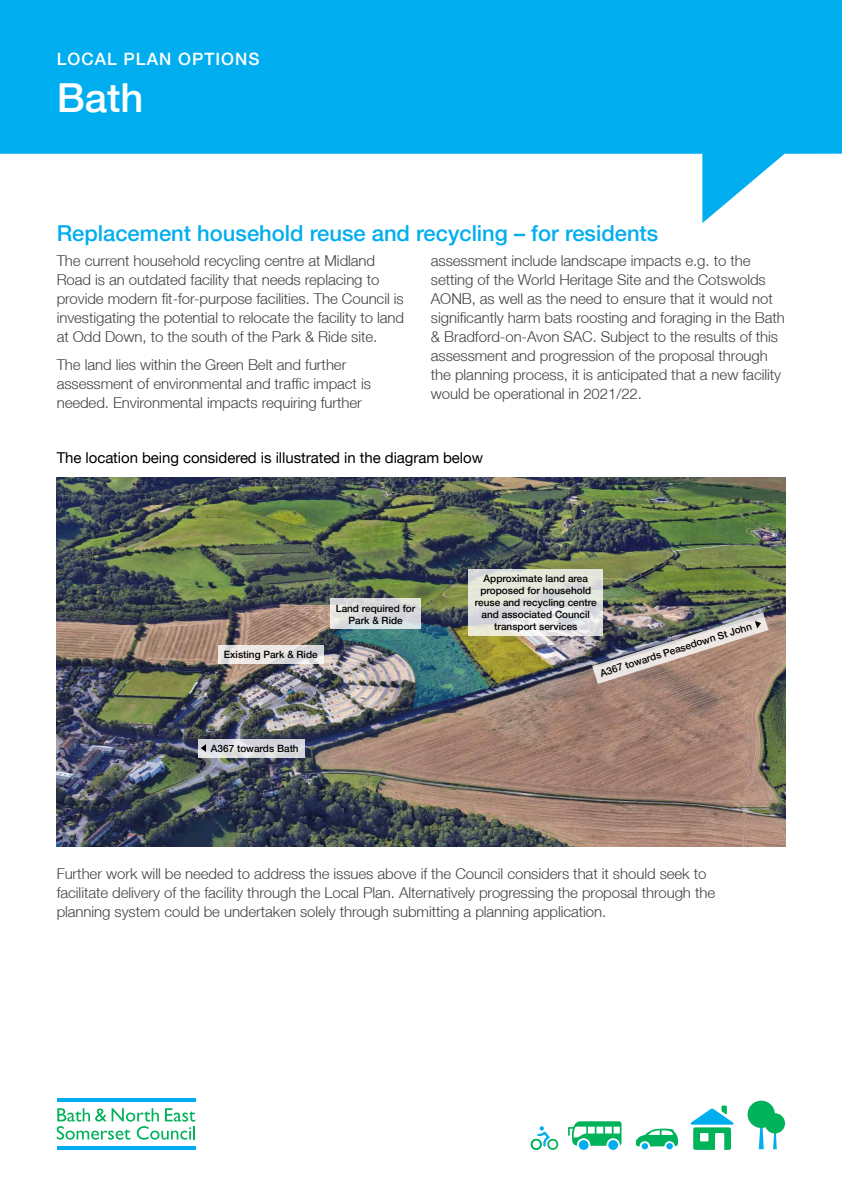
<style>
.page{position:relative;width:842px;height:1192px;background:#fff}
.page>*{position:absolute;margin:0;border:0;box-sizing:border-box;transform-origin:0 0}
.t1{font:500 40px "Helvetica Neue LT";color:#fff}
.t2{font:500 22px "Helvetica Neue LT";color:#00aeef}
.t3{font:500 17px "Helvetica Neue LT";letter-spacing:.06em;color:#fff}
.t4{font:300 15px/19px "Helvetica Neue LT";letter-spacing:-.005em;color:#414042}
.t5{font:15px "Helvetica Neue LT";letter-spacing:-.005em;color:#000}
.t6{font:500 10px/12px "Helvetica Neue LT";color:#000;text-align:center}
</style>
<div class="page">
<svg style="left:0;top:0;width:842px;height:223px;fill:#00aeef"></svg>
<svg style="left:773px;top:1133px;width:4px;height:16px"></svg>
<div style="left:765px;top:1113px;width:20px;height:20px;background:#00b259;border-radius:50%"></div>
<svg style="left:759px;top:1128px;width:5px;height:21px"></svg>
<div style="left:747px;top:1101px;width:28px;height:27px;background:#00b259;border-radius:50%"></div>
<svg style="left:690px;top:1106px;width:43px;height:44px"></svg>
<div style="left:641px;top:1143px;width:8px;height:7px;background:#00aeef;border-radius:50%"></div>
<div style="left:641px;top:1142px;width:8px;height:8px;border:1px solid #fff;border-radius:50%"></div>
<div style="left:666px;top:1143px;width:7px;height:7px;background:#00aeef;border-radius:50%"></div>
<div style="left:665px;top:1142px;width:9px;height:8px;border:1px solid #fff;border-radius:50%"></div>
<svg style="left:568px;top:1121px;width:53px;height:25px"></svg>
<div style="left:608px;top:1140px;width:10px;height:10px;background:#00aeef;border-radius:50%"></div>
<div style="left:579px;top:1140px;width:10px;height:10px;background:#00aeef;border-radius:50%"></div>
<svg style="left:531px;top:1126px;width:27px;height:24px"></svg>
<div style="left:548px;top:1140px;width:9px;height:9px;border:1px solid #00b259;border-radius:50%"></div>
<div style="left:532px;top:1140px;width:9px;height:9px;border:1px solid #00b259;border-radius:50%"></div>
<svg style="left:636px;top:1129px;width:42px;height:18px"></svg>
<hr style="left:57px;top:1147px;width:138px;height:3px;background:#00aeef">
<hr style="left:57px;top:1098px;width:138px;height:3px;background:#00aeef">
<svg style="left:57px;top:1108px;width:138px;height:32px"></svg>
<img style="left:57px;top:477px;width:728px;height:369px">
<svg style="left:218px;top:645px;width:105px;height:19px;background:#e5e2e0"></svg>
<svg style="left:198px;top:739px;width:106px;height:18px;background:#dadce0"></svg>
<svg style="left:201px;top:744px;width:5px;height:8px"></svg>
<img style="left:592px;top:612px;width:176px;height:72px">
<img style="left:333px;top:619px;width:220px;height:90px">
<svg style="left:330px;top:599px;width:91px;height:30px;background:#d9dcdd"></svg>
<svg style="left:468px;top:569px;width:135px;height:66px;background:#e1e2de"></svg>
<p class="t3" style="left:57px;top:49px;width:204px">LOCAL PLAN OPTIONS</p>
<h1 class="t1" style="left:57px;top:73px;width:88px">Bath</h1>
<h2 class="t2" style="left:57px;top:220px;width:603px">Replacement household reuse and recycling – for residents</h2>
<p class="t4" style="left:57px;top:251px;width:349px">The current household recycling centre at Midland Road is an outdated facility that needs replacing to provide modern fit-for-purpose facilities. The Council is investigating the potential to relocate the facility to land at Odd Down, to the south of the Park &amp; Ride site.</p>
<p class="t4" style="left:57px;top:355px;width:316px">The land lies within the Green Belt and further assessment of environmental and traffic impact is needed. Environmental impacts requiring further</p>
<p class="t4" style="left:431px;top:251px;width:356px">assessment include landscape impacts e.g. to the setting of the World Heritage Site and the Cotswolds AONB, as well as the need to ensure that it would not significantly harm bats roosting and foraging in the Bath &amp; Bradford-on-Avon SAC. Subject to the results of this assessment and progression of the proposal through the planning process, it is anticipated that a new facility would be operational in 2021/22.</p>
<p class="t5" style="left:57px;top:449px;width:428px">The location being considered is illustrated in the diagram below</p>
<p class="t6" style="left:224px;top:648px;width:95px">Existing Park &amp; Ride</p>
<p class="t6" style="left:336px;top:602px;width:81px">Land required for<br>Park &amp; Ride</p>
<p class="t6" style="left:211px;top:742px;width:89px">A367 towards Bath</p>
<p class="t6" style="left:475px;top:572px;width:123px">Approximate land area proposed for household reuse and recycling centre and associated Council transport services</p>
<p class="t6" style="left:598px;top:667px;width:160px;rotate:-17deg">A367 towards Peasedown St John</p>
<p class="t4" style="left:57px;top:864px;width:660px">Further work will be needed to address the issues above if the Council considers that it should seek to facilitate delivery of the facility through the Local Plan. Alternatively progressing the proposal through the planning system could be undertaken solely through submitting a planning application.</p>
</div>
